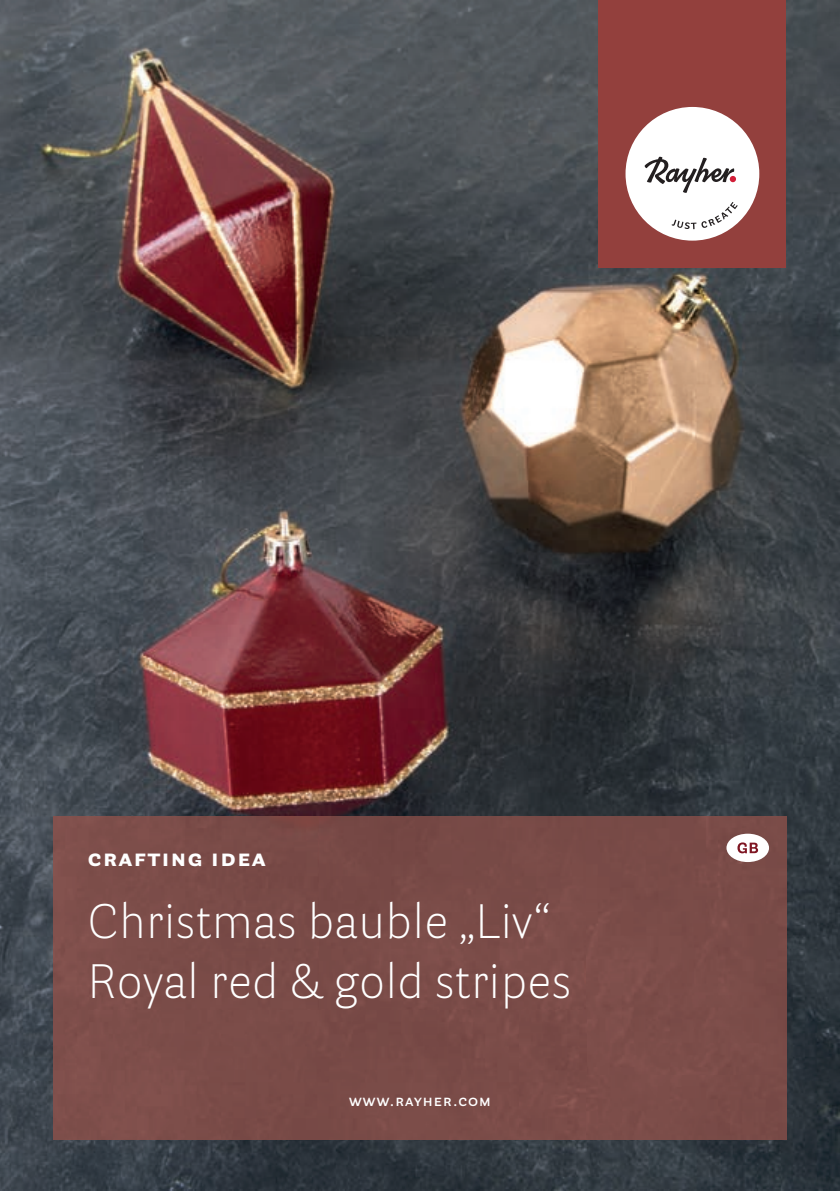
<style>
.page{position:relative;width:840px;height:1191px;background:#fff}
.page>*{position:absolute;margin:0;border:0;box-sizing:border-box;transform-origin:0 0}
.t1{font:300 48px/60px "Parry Grotesque Pro";letter-spacing:.005em;color:#fff}
.t2{font:700 24px "Parry Grotesque Pro";letter-spacing:.065em;color:#fff}
.t3{font:600 16px "Parry Grotesque Pro";letter-spacing:.065em;color:#fff}
</style>
<div class="page">
<img style="left:0;top:0;width:839px;height:1191px">
<div style="left:54px;top:816px;width:731px;height:324px;background:#7a4c48"></div>
<div style="left:598px;top:0;width:187px;height:267px;background:#93403d"></div>
<div style="left:625px;top:107px;width:133px;height:134px;background:#fff;border-radius:50%"></div>
<svg style="left:671px;top:202px;width:66px;height:27px"></svg>
<svg style="left:644px;top:156px;width:91px;height:37px"></svg>
<div style="left:726px;top:833px;width:42px;height:29px;background:#fff;border-radius:50%"></div>
<svg style="left:737px;top:842px;width:20px;height:11px"></svg>
<p class="t2" style="left:88px;top:840px;width:179px">crafting idea</p>
<p class="t1" style="left:88px;top:891px;width:485px">Christmas bauble „Liv“<br>Royal red &amp; gold stripes</p>
<p class="t3" style="left:349px;top:1089px;width:143px">www.rayher.com</p>
</div>
